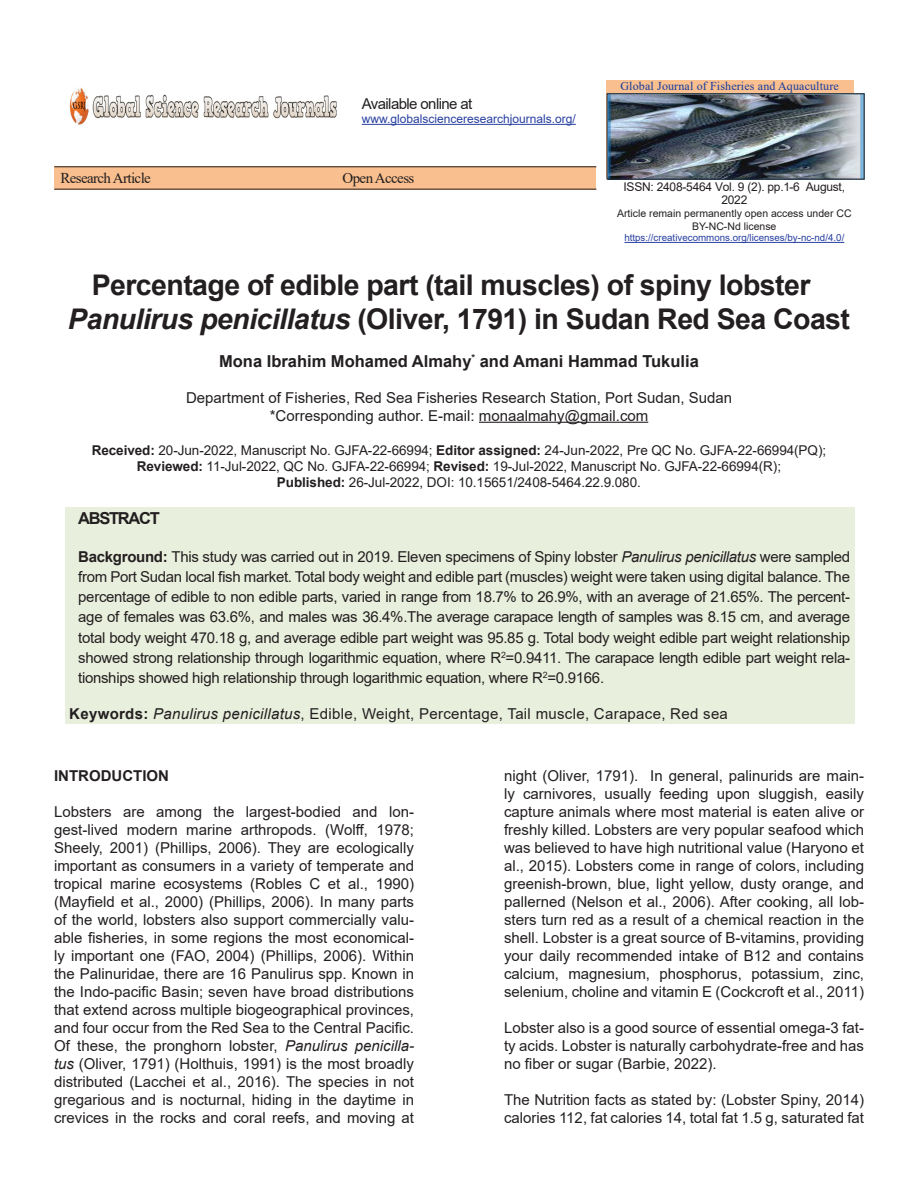
<style>
.page{position:relative;width:918px;height:1188px;background:#fff}
.page>*{position:absolute;margin:0;border:0;box-sizing:border-box;transform-origin:0 0}
.t1{font:700 28.5px/34.2px "Arial";letter-spacing:-.02em;color:#231f20;text-align:center}
.t2{font:700 16.5px "Arial";color:#231f20}
.t3{font:700 16.5px "Arial";letter-spacing:-.08em;color:#231f20}
.t4{font:15px/18px "Arial";color:#231f20;text-align:justify}
.t5{font:15px "Arial";letter-spacing:.02em;color:#231f20}
.t6{font:15px "Times New Roman";letter-spacing:-.04em;color:#231f20}
.t7{font:15px "Arial";letter-spacing:-.04em;color:#231f20}
.t8{font:700 15px "Arial";color:#231f20}
.t9{font:13.5px/16.2px "Arial";letter-spacing:-.005em;color:#231f20;text-align:center}
.t10{font:12px/13.2px "Arial";letter-spacing:-.02em;color:#231f20;text-align:center}
.t11{font:12px "Arial";color:#273fa0}
.t12{font:12px "Times New Roman";letter-spacing:.01em;color:#143ba0}
.t13{font:10.5px/12.6px "Arial";color:#231f20;text-align:center}
.t14{font:9.75px "Arial";color:#273fa0}
.s1{font-style:italic}
.s2{font-weight:700}
</style>
<div class="page">
<img style="left:69px;top:88px;width:268px;height:37px">
<hr style="left:362px;top:124px;width:214px;height:1px;background:#273fa0">
<hr style="left:624px;top:242px;width:220px;height:1px;background:#273fa0">
<div style="left:607px;top:80px;width:247px;height:98px;background:#f9bf8e"></div>
<img style="left:609px;top:95px;width:254px;height:82px">
<div style="left:607px;top:93px;width:258px;height:86px;border:1px solid #231f20"></div>
<div style="left:54px;top:166px;width:542px;height:24px;background:#f9bf8e"></div>
<hr style="left:54px;top:166px;width:542px;height:1px;background:#231f20">
<hr style="left:54px;top:189px;width:542px;height:1px;background:#231f20">
<hr style="left:479px;top:422px;width:169px;height:1px;background:#231f20">
<div style="left:65px;top:507px;width:790px;height:217px;background:#e9efdd"></div>
<p class="t7" style="left:362px;top:93px;width:112px">Available online at</p>
<p class="t11" style="left:362px;top:111px;width:216px">www.globalscienceresearchjournals.org/</p>
<p class="t6" style="left:60px;top:168px;width:92px">Research Article</p>
<p class="t6" style="left:343px;top:168px;width:73px">Open Access</p>
<p class="t12" style="left:621px;top:78px;width:220px">Global Journal of Fisheries and Aquaculture</p>
<p class="t10" style="left:624px;top:180px;width:223px">ISSN: 2408-5464 Vol. 9 (2). pp.1 -6 August,<br>2022</p>
<p class="t13" style="left:617px;top:207px;width:236px">Article remain permanently open access under CC<br>BY-NC-Nd license</p>
<p class="t14" style="left:624px;top:231px;width:221px">https://creativecommons.org/licenses/by-nc-nd/4.0/</p>
<h1 class="t1" style="left:68px;top:268px;width:784px">Percentage of edible part (tail muscles) of spiny lobster<br><span class="s1">Panulirus penicillatus</span> (Oliver, 1791) in Sudan Red Sea Coast</h1>
<p class="t2" style="left:219px;top:349px;width:481px">Mona Ibrahim Mohamed Almahy<sup>*</sup> and Amani Hammad Tukulia</p>
<p class="t4" style="left:186px;top:388px;width:548px;text-align:center">Department of Fisheries, Red Sea Fisheries Research Station, Port Sudan, Sudan *Corresponding author. E-mail: monaalmahy@gmail.com</p>
<p class="t9" style="left:92px;top:442px;width:736px"><span class="s2">Received:</span> 20-Jun-2022, Manuscript No. GJFA-22-66994; <span class="s2">Editor assigned:</span> 24-Jun-2022, Pre QC No. GJFA-22-66994(PQ);<br><span class="s2">Reviewed:</span> 11-Jul-2022, QC No. GJFA-22-66994; <span class="s2">Revised:</span> 19-Jul-2022, Manuscript No. GJFA-22-66994(R);<br><span class="s2">Published:</span> 26-Jul-2022, DOI: 10.15651/2408-5464.22.9.080.</p>
<p class="t3" style="left:78px;top:506px;width:83px">ABSTRACT</p>
<p class="t4" style="left:78px;top:546px;width:774px;line-height:20.2px"><span class="s2">Background:</span> This study was carried out in 2019. Eleven specimens of Spiny lobster <span class="s1">Panulirus penicillatus</span> were sampled from Port Sudan local fish market. Total body weight and edible part (muscles) weight were taken using digital balance. The percentage of edible to non edible parts, varied in range from 18.7% to 26.9%, with an average of 21.65%. The percent&shy;age of females was 63.6%, and males was 36.4%.The average carapace length of samples was 8.15 cm, and average total body weight 470.18 g, and average edible part weight was 95.85 g. Total body weight edible part weight relationship showed strong relationship through logarithmic equation, where R<sup>2</sup>=0.9411. The carapace length edible part weight rela&shy;tionships showed high relationship through logarithmic equation, where R<sup>2</sup>=0.9166.</p>
<p class="t5" style="left:69px;top:704px;width:660px"><span class="s2">Keywords:</span> <span class="s1">Panulirus penicillatus</span>, Edible, Weight, Percentage, Tail muscle, Carapace, Red sea</p>
<p class="t8" style="left:54px;top:765px;width:116px">INTRODUCTION</p>
<p class="t4" style="left:54px;top:803px;width:362px">Lobsters are among the largest-bodied and lon&shy;gest-lived modern marine arthropods. (Wolff, 1978; Sheely, 2001) (Phillips, 2006). They are ecologically important as consumers in a variety of temperate and tropical marine ecosystems (Robles C et al., 1990) (Mayfield et al., 2000) (Phillips, 2006). In many parts of the world, lobsters also support commercially valu&shy;able fisheries, in some regions the most economical&shy;ly important one (FAO, 2004) (Phillips, 2006). Within the Palinuridae, there are 16 Panulirus spp. Known in the Indo-pacific Basin; seven have broad distributions that extend across multiple biogeographical provinces, and four occur from the Red Sea to the Central Pacific.<br>Of these, the pronghorn lobster, <span class="s1">Panulirus penicilla&shy;tus</span> (Oliver, 1791) (Holthuis, 1991) is the most broadly distributed (Lacchei et al., 2016). The species in not gregarious and is nocturnal, hiding in the daytime in crevices in the rocks and coral reefs, and moving at</p>
<p class="t4" style="left:504px;top:767px;width:362px">night (Oliver, 1791). In general, palinurids are main&shy;ly carnivores, usually feeding upon sluggish, easily capture animals where most material is eaten alive or freshly killed. Lobsters are very popular seafood which was believed to have high nutritional value (Haryono et al., 2015). Lobsters come in range of colors, including greenish-brown, blue, light yellow, dusty orange, and pallerned (Nelson et al., 2006). After cooking, all lob&shy;sters turn red as a result of a chemical reaction in the shell. Lobster is a great source of B-vitamins, providing your daily recommended intake of B12 and contains calcium, magnesium, phosphorus, potassium, zinc, selenium, choline and vitamin E (Cockcroft et al., 2011)</p>
<p class="t4" style="left:504px;top:1019px;width:362px">Lobster also is a good source of essential omega-3 fat&shy;ty acids. Lobster is naturally carbohydrate-free and has no fiber or sugar (Barbie, 2022).</p>
<p class="t4" style="left:504px;top:1091px;width:362px">The Nutrition facts as stated by: (Lobster Spiny, 2014) calories 112, fat calories 14, total fat 1.5 g, saturated fat</p>
</div>
